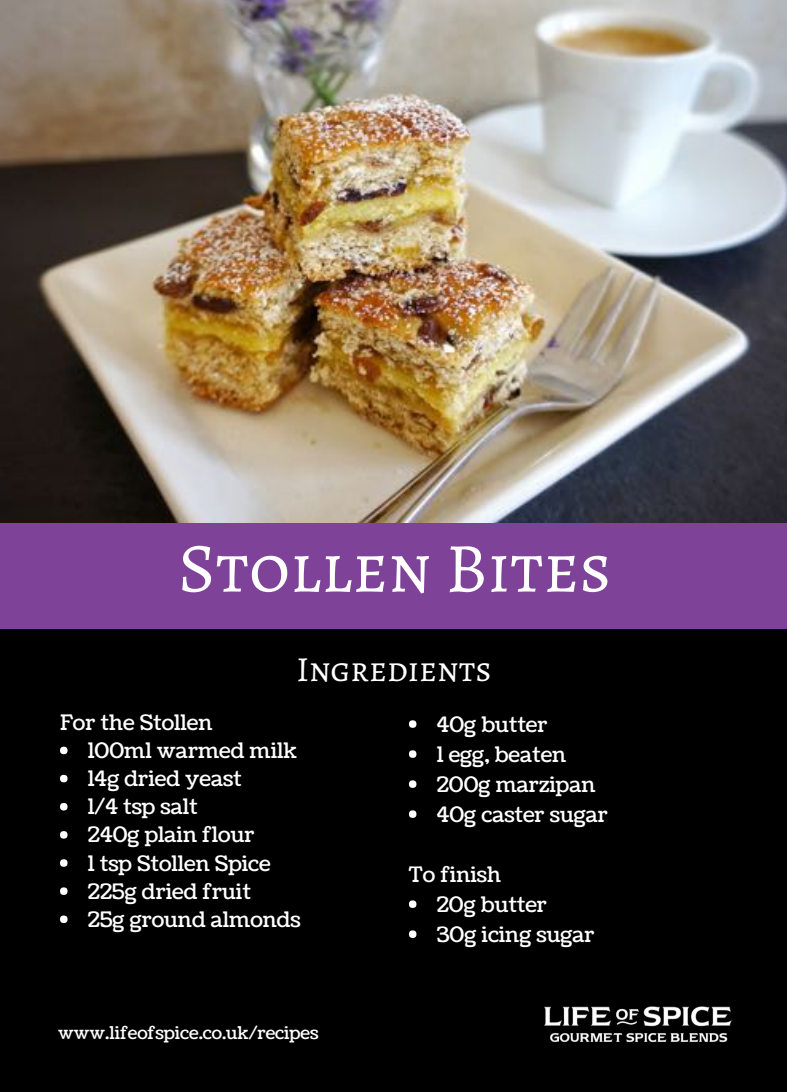
<style>
.page{position:relative;width:787px;height:1092px;background:#fff}
.page>*{position:absolute;margin:0;border:0;box-sizing:border-box;transform-origin:0 0}
.t1{font:70.5px "Alegreya SC";color:#fff}
.t2{font:35.25px "Alegreya SC";color:#fff}
.t3{font:21.25px/28px "Coustard";color:#fff}
.t4{font:17.5px "Coustard";color:#fff}
</style>
<div class="page">
<div style="left:0;top:0;width:787px;height:1091px;background:#000"></div>
<div style="left:60px;top:746px;width:8px;height:8px;background:#fff;border-radius:50%"></div>
<div style="left:60px;top:774px;width:8px;height:8px;background:#fff;border-radius:50%"></div>
<div style="left:60px;top:802px;width:8px;height:8px;background:#fff;border-radius:50%"></div>
<div style="left:60px;top:831px;width:8px;height:7px;background:#fff;border-radius:50%"></div>
<div style="left:60px;top:859px;width:8px;height:7px;background:#fff;border-radius:50%"></div>
<div style="left:60px;top:887px;width:8px;height:7px;background:#fff;border-radius:50%"></div>
<div style="left:60px;top:915px;width:8px;height:7px;background:#fff;border-radius:50%"></div>
<div style="left:409px;top:720px;width:7px;height:7px;background:#fff;border-radius:50%"></div>
<div style="left:409px;top:750px;width:7px;height:7px;background:#fff;border-radius:50%"></div>
<div style="left:409px;top:780px;width:7px;height:7px;background:#fff;border-radius:50%"></div>
<div style="left:409px;top:810px;width:7px;height:7px;background:#fff;border-radius:50%"></div>
<div style="left:409px;top:900px;width:7px;height:7px;background:#fff;border-radius:50%"></div>
<div style="left:409px;top:930px;width:7px;height:7px;background:#fff;border-radius:50%"></div>
<img style="left:0;top:0;width:787px;height:523px">
<div style="left:0;top:523px;width:787px;height:105px;background:#7f4299"></div>
<img style="left:544px;top:1006px;width:188px;height:37px">
<h1 class="t1" style="left:178px;top:520px;width:435px">Stollen Bites</h1>
<h2 class="t2" style="left:296px;top:645px;width:197px">Ingredients</h2>
<p class="t3" style="left:88px;top:709px;width:214px;text-indent:-28px">For the Stollen<br>100ml warmed milk<br>14g dried yeast<br>1/4 tsp salt<br>240g plain flour<br>1 tsp Stollen Spice<br>225g dried fruit<br>25g ground almonds</p>
<p class="t3" style="left:437px;top:709px;width:173px;line-height:30px">40g butter<br>1 egg, beaten<br>200g marzipan<br>40g caster sugar</p>
<p class="t3" style="left:437px;top:859px;width:159px;line-height:30px;text-indent:-28px">To finish<br>20g butter<br>30g icing sugar</p>
<p class="t4" style="left:58px;top:1021px;width:262px">www.lifeofspice.co.uk/recipes</p>
</div>
